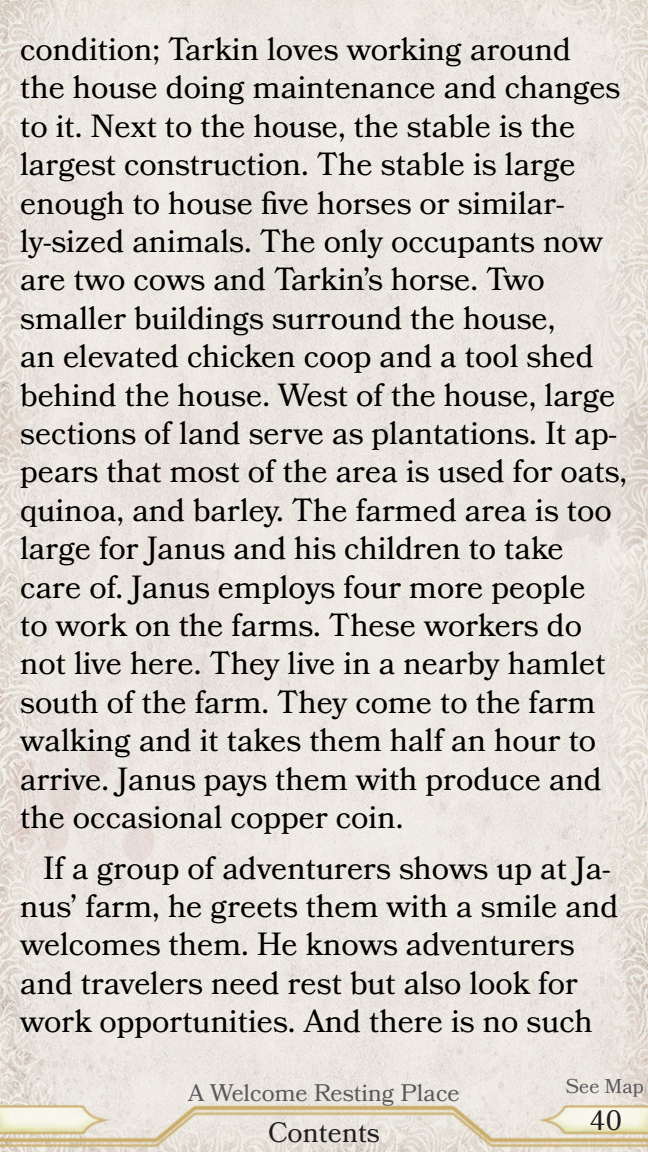
<style>
.page{position:relative;width:648px;height:1152px;background:#fff}
.page>*{position:absolute;margin:0;border:0;box-sizing:border-box;transform-origin:0 0}
.t1{font:32px/38.4px "Bookmania";color:#000}
.t2{font:28px "Bookmania";color:#211d1e}
.t3{font:24px "Bookmania";color:#58595b}
.t4{font:20px "Bookmania";color:#58595b}
</style>
<div class="page">
<img style="left:0;top:0;width:648px;height:1152px">
<p class="t1" style="left:20px;top:30px;width:609px">condition; Tarkin loves working around<br>the house doing maintenance and changes to it. Next to the house, the stable is the largest construction. The stable is large enough to house five horses or similar&shy;ly-sized animals. The only occupants now are two cows and Tarkin’s horse. Two smaller buildings surround the house,<br>an elevated chicken coop and a tool shed behind the house. West of the house, large sections of land serve as plantations. It ap&shy;pears that most of the area is used for oats, quinoa, and barley. The farmed area is too large for Janus and his children to take care of. Janus employs four more people<br>to work on the farms. These workers do not live here. They live in a nearby hamlet south of the farm. They come to the farm walking and it takes them half an hour to arrive. Janus pays them with produce and the occasional copper coin.</p>
<p class="t1" style="left:20px;top:848px;width:600px;text-indent:23px">If a group of adventurers shows up at Ja&shy;nus’ farm, he greets them with a smile and welcomes them. He knows adventurers and travelers need rest but also look for work opportunities. And there is no such</p>
<p class="t3" style="left:188px;top:1079px;width:273px">A Welcome Resting Place</p>
<p class="t4" style="left:566px;top:1075px;width:80px">See Map</p>
<p class="t2" style="left:268px;top:1116px;width:113px">Contents</p>
<p class="t2" style="left:590px;top:1104px;width:34px">40</p>
</div>
